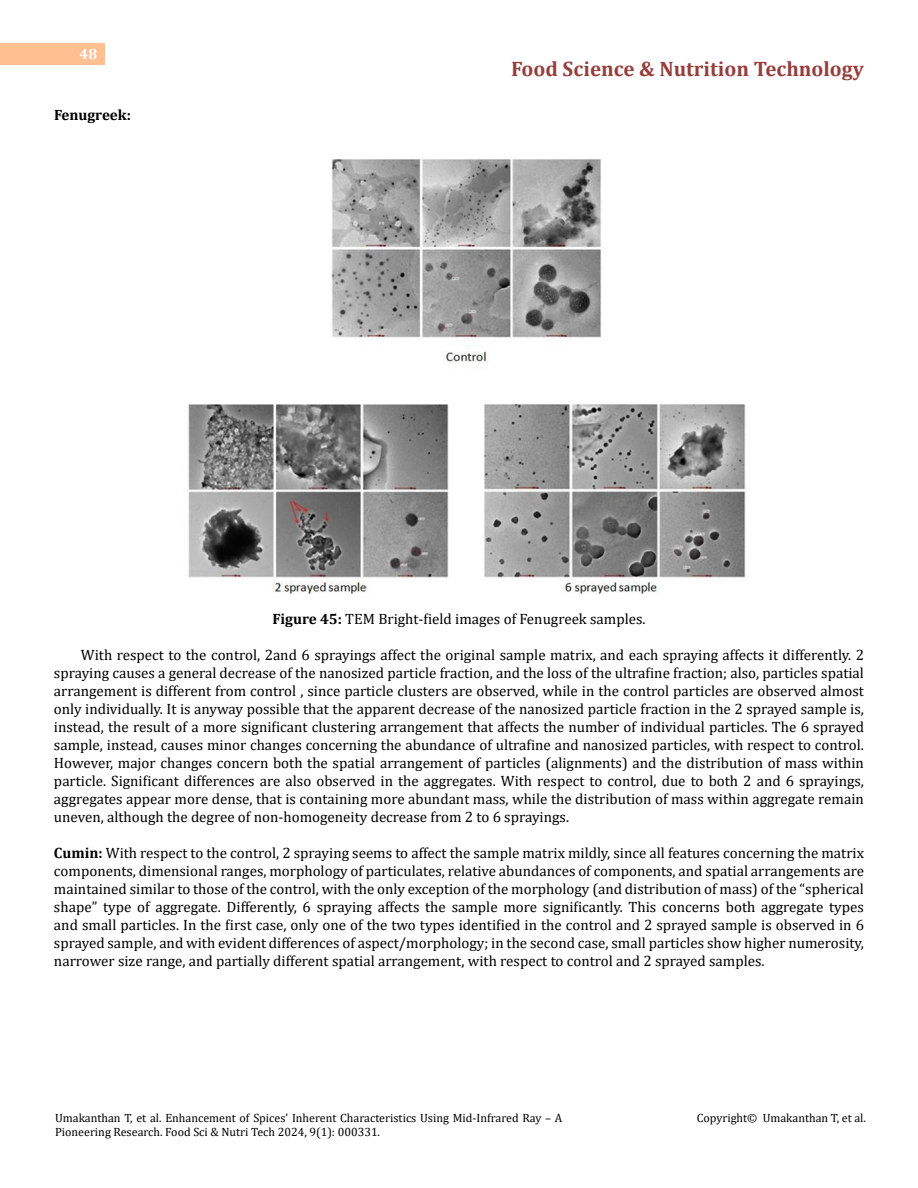
<style>
.page{position:relative;width:918px;height:1188px;background:#fff}
.page>*{position:absolute;margin:0;border:0;box-sizing:border-box;transform-origin:0 0}
.t1{font:700 21px "Cambria";color:#953f3c}
.t2{font:15px/18px "Cambria";color:#000;text-align:justify}
.t3{font:700 15px "Cambria";color:#000}
.t4{font:700 15px "Cambria";color:#fff}
.t5{font:12px/14.4px "Cambria";color:#000}
.s1{font-weight:700}
</style>
<div class="page">
<div style="left:0;top:43px;width:105px;height:21px;background:#ffbf91"></div>
<img style="left:188px;top:159px;width:558px;height:435px">
<p class="t4" style="left:80px;top:44px;width:19px">48</p>
<p class="t3" style="left:54px;top:104px;width:79px">Fenugreek:</p>
<h1 class="t1" style="left:511px;top:54px;width:354px">Food Science &amp; Nutrition Technology</h1>
<p class="t2" style="left:272px;top:609px;width:375px"><span class="s1">Figure 45:</span> TEM Bright-field images of Fenugreek samples.</p>
<p class="t2" style="left:54px;top:645px;width:812px;text-indent:27px">With respect to the control, 2and 6 sprayings affect the original sample matrix, and each spraying affects it differently. 2 spraying causes a general decrease of the nanosized particle fraction, and the loss of the ultrafine fraction; also, particles spatial arrangement is different from control , since particle clusters are observed, while in the control particles are observed almost only individually. It is anyway possible that the apparent decrease of the nanosized particle fraction in the 2 sprayed sample is, instead, the result of a more significant clustering arrangement that affects the number of individual particles. The 6 sprayed sample, instead, causes minor changes concerning the abundance of ultrafine and nanosized particles, with respect to control.<br>However, major changes concern both the spatial arrangement of particles (alignments) and the distribution of mass within particle. Significant differences are also observed in the aggregates. With respect to control, due to both 2 and 6 sprayings, aggregates appear more dense, that is containing more abundant mass, while the distribution of mass within aggregate remain uneven, although the degree of non-homogeneity decrease from 2 to 6 sprayings.</p>
<p class="t2" style="left:54px;top:843px;width:812px"><span class="s1">Cumin:</span> With respect to the control, 2 spraying seems to affect the sample matrix mildly, since all features concerning the matrix components, dimensional ranges, morphology of particulates, relative abundances of components, and spatial arrangements are maintained similar to those of the control, with the only exception of the morphology (and distribution of mass) of the “spherical shape” type of aggregate. Differently, 6 spraying affects the sample more significantly. This concerns both aggregate types and small particles. In the first case, only one of the two types identified in the control and 2 sprayed sample is observed in 6 sprayed sample, and with evident differences of aspect/morphology; in the second case, small particles show higher numerosity, narrower size range, and partially different spatial arrangement, with respect to control and 2 sprayed samples.</p>
<p class="t5" style="left:55px;top:1111px;width:509px">Umakanthan T, et al. Enhancement of Spices’ Inherent Characteristics Using Mid-Infrared Ray – A<br>Pioneering Research. Food Sci &amp; Nutri Tech 2024, 9(1): 000331.</p>
<p class="t5" style="left:697px;top:1111px;width:171px">Copyright© Umakanthan T, et al.</p>
</div>
